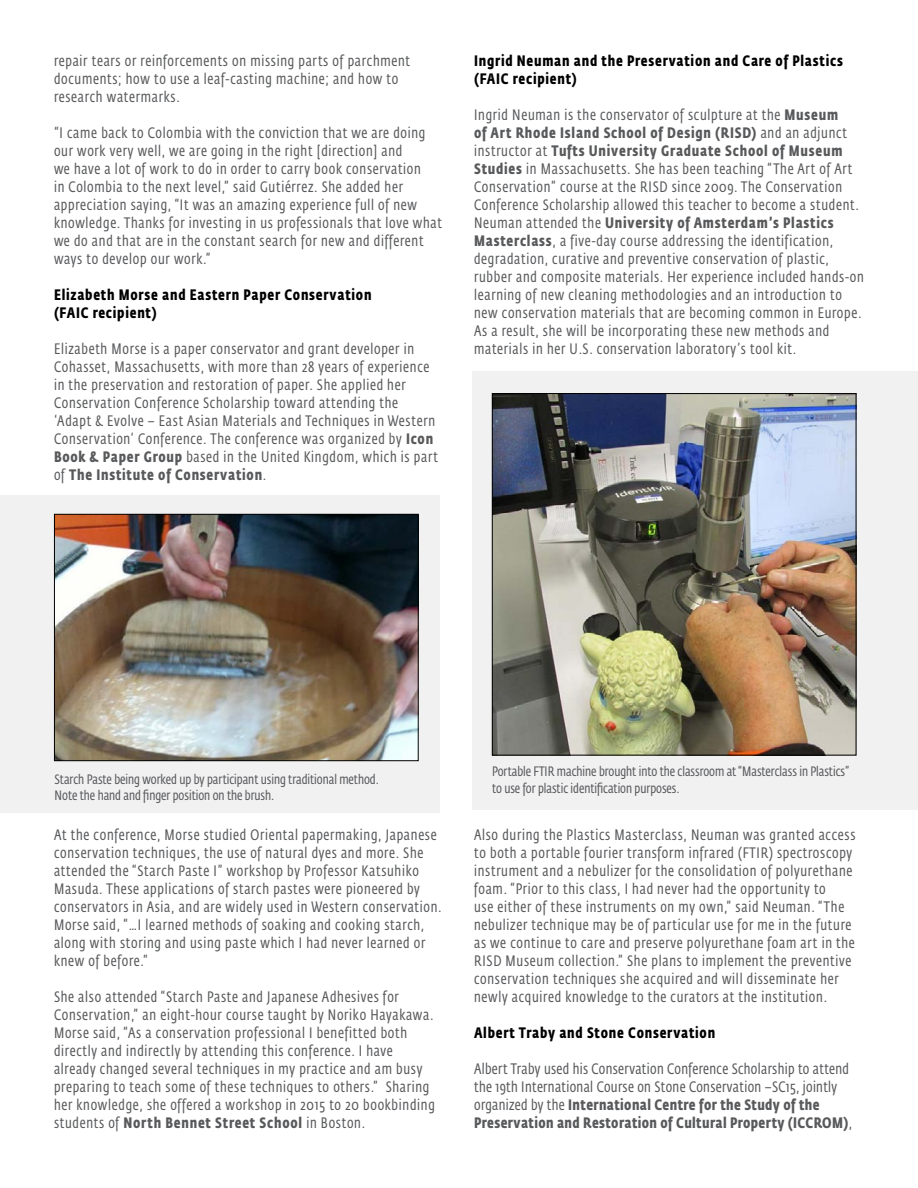
<style>
.page{position:relative;width:918px;height:1188px;background:#fff}
.page>*{position:absolute;margin:0;border:0;box-sizing:border-box;transform-origin:0 0}
.t1{font:15px/18px "Fedra Sans Cond Std";letter-spacing:.05em;color:#58595b}
.t2{font:15px/18px "Fedra Sans Cond Std";letter-spacing:.025em;color:#58595b}
.t3{font:700 15px/18px "Fedra Sans Cond Std";letter-spacing:.05em;color:#000}
.t4{font:13.5px/16.2px "Fedra Sans Cond Std";color:#58595b}
.s1{font-weight:700}
</style>
<div class="page">
<div style="left:472px;top:371px;width:446px;height:439px;background:#f1f1f2"></div>
<img style="left:494px;top:395px;width:360px;height:359px">
<div style="left:492px;top:393px;width:364px;height:363px;border:1px solid #000"></div>
<div style="left:0;top:495px;width:440px;height:317px;background:#f1f1f2"></div>
<img style="left:56px;top:516px;width:361px;height:243px">
<div style="left:54px;top:514px;width:365px;height:247px;border:1px solid #000"></div>
<p class="t1" style="left:54px;top:52px;width:358px">repair tears or reinforcements on missing parts of parchment documents; how to use a leaf-casting machine; and how to research watermarks.</p>
<p class="t1" style="left:54px;top:124px;width:389px">“I came back to Colombia with the conviction that we are doing our work very well, we are going in the right [direction] and<br>we have a lot of work to do in order to carry book conservation<br>in Colombia to the next level,” said Gutiérrez. She added her appreciation saying, “It was an amazing experience full of new knowledge. Thanks for investing in us professionals that love what we do and that are in the constant search for new and different ways to develop our work.”</p>
<p class="t3" style="left:54px;top:286px;width:319px">Elizabeth Morse and Eastern Paper Conservation (FAIC recipient)</p>
<p class="t1" style="left:54px;top:340px;width:385px">Elizabeth Morse is a paper conservator and grant developer in Cohasset, Massachusetts, with more than 28 years of experience in the preservation and restoration of paper. She applied her Conservation Conference Scholarship toward attending the ‘Adapt &amp; Evolve – East Asian Materials and Techniques in Western Conservation’ Conference. The conference was organized by <span class="s1">Icon Book &amp; Paper Group</span> based in the United Kingdom, which is part of <span class="s1">The Institute of Conservation</span>.</p>
<p class="t3" style="left:474px;top:52px;width:370px">Ingrid Neuman and the Preservation and Care of Plastics (FAIC recipient)</p>
<p class="t1" style="left:474px;top:106px;width:391px">Ingrid Neuman is the conservator of sculpture at the <span class="s1">Museum<br>of Art Rhode Island School of Design (RISD)</span> and an adjunct instructor at <span class="s1">Tufts University Graduate School of Museum Studies</span> in Massachusetts. She has been teaching “The Art of Art Conservation” course at the RISD since 2009. The Conservation Conference Scholarship allowed this teacher to become a student.<br>Neuman attended the <span class="s1">University of Amsterdam’s Plastics Masterclass</span>, a five-day course addressing the identification, degradation, curative and preventive conservation of plastic, rubber and composite materials. Her experience included hands-on learning of new cleaning methodologies and an introduction to new conservation materials that are becoming common in Europe.<br>As a result, she will be incorporating these new methods and materials in her U.S. conservation laboratory’s tool kit.</p>
<p class="t4" style="left:55px;top:771px;width:326px">Starch Paste being worked up by participant using traditional method.<br>Note the hand and finger position on the brush.</p>
<p class="t1" style="left:54px;top:826px;width:389px">At the conference, Morse studied Oriental papermaking, Japanese conservation techniques, the use of natural dyes and more. She attended the “Starch Paste I” workshop by Professor Katsuhiko Masuda. These applications of starch pastes were pioneered by conservators in Asia, and are widely used in Western conservation.<br>Morse said, “…I learned methods of soaking and cooking starch, along with storing and using paste which I had never learned or knew of before.”</p>
<p class="t1" style="left:54px;top:988px;width:382px">She also attended “Starch Paste and Japanese Adhesives for Conservation,” an eight-hour course taught by Noriko Hayakawa.<br>Morse said, “As a conservation professional I benefitted both directly and indirectly by attending this conference. I have already changed several techniques in my practice and am busy preparing to teach some of these techniques to others.” Sharing her knowledge, she offered a workshop in 2015 to 20 bookbinding students of <span class="s1">North Bennet Street School</span> in Boston.</p>
<p class="t4" style="left:492px;top:764px;width:359px">Portable FTIR machine brought into the classroom at “Masterclass in Plastics” to use for plastic identification purposes.</p>
<p class="t1" style="left:474px;top:826px;width:383px">Also during the Plastics Masterclass, Neuman was granted access to both a portable fourier transform infrared (FTIR) spectroscopy instrument and a nebulizer for the consolidation of polyurethane foam. “Prior to this class, I had never had the opportunity to<br>use either of these instruments on my own,” said Neuman. “The nebulizer technique may be of particular use for me in the future as we continue to care and preserve polyurethane foam art in the RISD Museum collection.” She plans to implement the preventive conservation techniques she acquired and will disseminate her newly acquired knowledge to the curators at the institution.</p>
<p class="t3" style="left:474px;top:1024px;width:243px">Albert Traby and Stone Conservation</p>
<p class="t2" style="left:474px;top:1060px;width:380px">Albert Traby used his Conservation Conference Scholarship to attend the 19th International Course on Stone Conservation –SC15, jointly organized by the <span class="s1">International Centre for the Study of the Preservation and Restoration of Cultural Property (ICCROM)</span>,</p>
</div>
